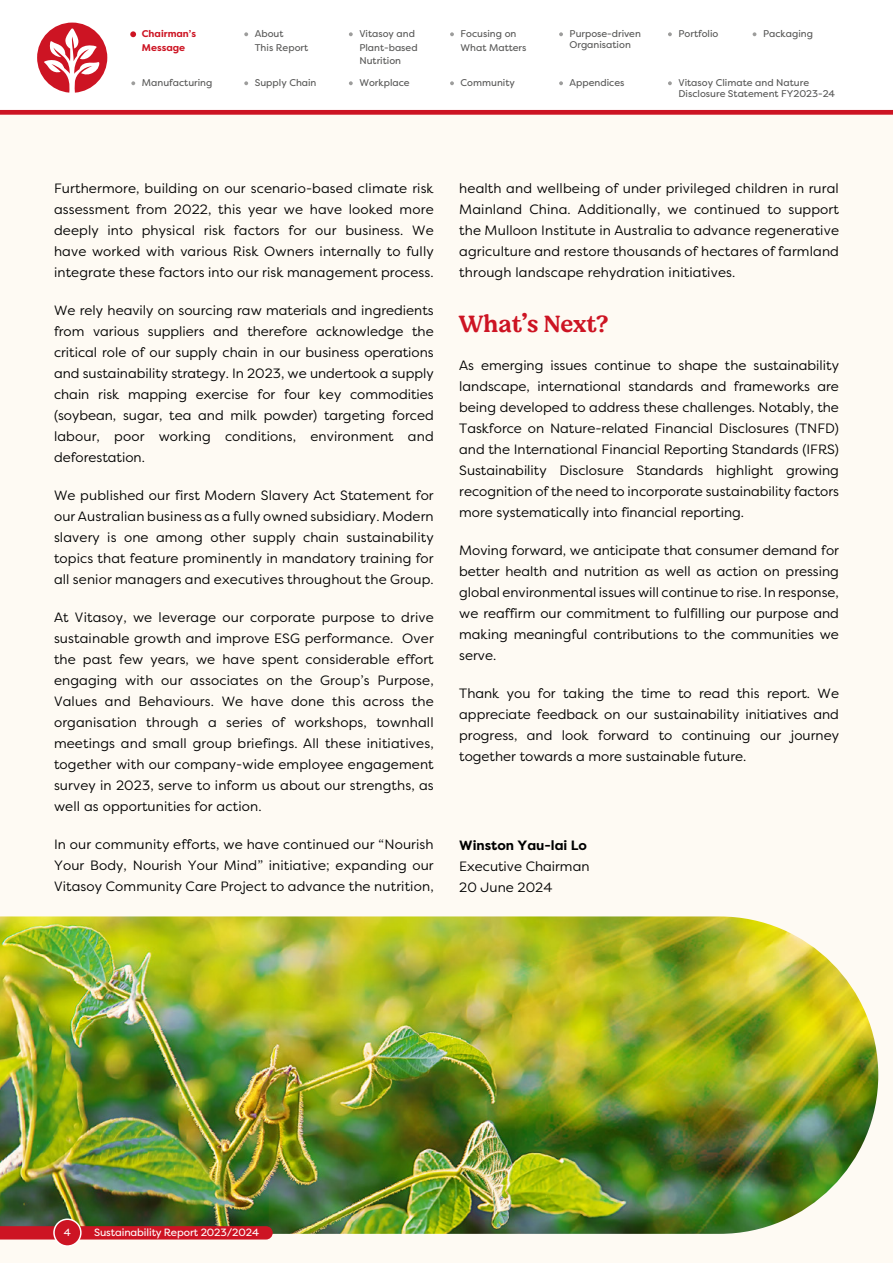
<style>
.page{position:relative;width:893px;height:1263px;background:#fefaf3}
.page>*{position:absolute;margin:0;border:0;box-sizing:border-box;transform-origin:0 0}
.t1{font:500 24px "Moranga";color:#cd1423}
.t2{font:13.5px/21px "Filson Pro";letter-spacing:.01em;color:#000;text-align:justify}
.t3{font:700 13.5px "Filson Pro";color:#000}
.t4{font:10.5px "Filson Pro";letter-spacing:-.01em;color:#fff}
.t5{font:9.75px/13.4px "Filson Pro";color:#575756}
.t6{font:700 9.75px/13.4px "Filson Pro";color:#cd1423}
</style>
<div class="page">
<div style="left:0;top:0;width:893px;height:112px;background:#fff"></div>
<svg style="left:37px;top:23px;width:70px;height:70px"></svg>
<svg style="left:0;top:110px;width:893px;height:5px;background:#cf222f"></svg>
<svg style="left:244px;top:32px;width:4px;height:4px"></svg>
<svg style="left:349px;top:32px;width:4px;height:4px"></svg>
<svg style="left:450px;top:32px;width:4px;height:4px"></svg>
<svg style="left:559px;top:32px;width:4px;height:4px"></svg>
<svg style="left:668px;top:32px;width:4px;height:4px"></svg>
<svg style="left:130px;top:31px;width:6px;height:6px"></svg>
<svg style="left:244px;top:81px;width:4px;height:4px"></svg>
<svg style="left:131px;top:81px;width:4px;height:4px"></svg>
<svg style="left:753px;top:32px;width:3px;height:4px"></svg>
<svg style="left:349px;top:81px;width:4px;height:4px"></svg>
<svg style="left:450px;top:81px;width:4px;height:4px"></svg>
<svg style="left:559px;top:81px;width:4px;height:4px"></svg>
<svg style="left:668px;top:81px;width:4px;height:4px"></svg>
<img style="left:0;top:916px;width:878px;height:318px">
<svg style="left:0;top:1226px;width:273px;height:13px;background:#ca1523"></svg>
<div style="left:54px;top:1219px;width:27px;height:27px;background:#cd1423;border-radius:50%"></div>
<div style="left:53px;top:1218px;width:29px;height:29px;border:2px solid #fff;border-radius:50%"></div>
<p class="t6" style="left:142px;top:27px;width:56px">Chairman’s<br>Message</p>
<p class="t5" style="left:461px;top:27px;width:67px">Focusing on<br>What Matters</p>
<p class="t5" style="left:359px;top:27px;width:60px">Vitasoy and<br>Plant-based<br>Nutrition</p>
<p class="t5" style="left:678px;top:27px;width:42px">Portfolio</p>
<p class="t5" style="left:763px;top:27px;width:51px">Packaging</p>
<p class="t5" style="left:255px;top:27px;width:55px">About<br>This Report</p>
<p class="t5" style="left:570px;top:28px;width:73px;line-height:11.2px">Purpose-driven<br>Organisation</p>
<p class="t5" style="left:142px;top:76px;width:72px">Manufacturing</p>
<p class="t5" style="left:255px;top:76px;width:63px">Supply Chain</p>
<p class="t5" style="left:359px;top:76px;width:52px">Workplace</p>
<p class="t5" style="left:461px;top:76px;width:56px">Community</p>
<p class="t5" style="left:570px;top:76px;width:56px">Appendices</p>
<p class="t5" style="left:678px;top:77px;width:158px;line-height:11.2px">Vitasoy Climate and Nature<br>Disclosure Statement FY2023-24</p>
<p class="t2" style="left:54px;top:177px;width:381px">Furthermore, building on our scenario-based climate risk assessment from 2022, this year we have looked more deeply into physical risk factors for our business. We have worked with various Risk Owners internally to fully integrate these factors into our risk management process.</p>
<p class="t2" style="left:54px;top:299px;width:381px">We rely heavily on sourcing raw materials and ingredients from various suppliers and therefore acknowledge the critical role of our supply chain in our business operations and sustainability strategy. In 2023, we undertook a supply chain risk mapping exercise for four key commodities (soybean, sugar, tea and milk powder) targeting forced labour, poor working conditions, environment and deforestation.</p>
<p class="t2" style="left:54px;top:484px;width:381px">We published our first Modern Slavery Act Statement for our Australian business as a fully owned subsidiary. Modern slavery is one among other supply chain sustainability topics that feature prominently in mandatory training for all senior managers and executives throughout the Group.</p>
<p class="t2" style="left:54px;top:606px;width:381px">At Vitasoy, we leverage our corporate purpose to drive sustainable growth and improve ESG performance. Over the past few years, we have spent considerable effort engaging with our associates on the Group’s Purpose, Values and Behaviours. We have done this across the organisation through a series of workshops, townhall meetings and small group briefings. All these initiatives, together with our company-wide employee engagement survey in 2023, serve to inform us about our strengths, as well as opportunities for action.</p>
<p class="t2" style="left:54px;top:833px;width:381px">In our community efforts, we have continued our “Nourish Your Body, Nourish Your Mind” initiative; expanding our Vitasoy Community Care Project to advance the nutrition,</p>
<p class="t2" style="left:459px;top:177px;width:381px">health and wellbeing of under privileged children in rural Mainland China. Additionally, we continued to support the Mulloon Institute in Australia to advance regenerative agriculture and restore thousands of hectares of farmland through landscape rehydration initiatives.</p>
<h1 class="t1" style="left:459px;top:308px;width:151px">What’s Next?</h1>
<p class="t2" style="left:459px;top:355px;width:381px">As emerging issues continue to shape the sustainability landscape, international standards and frameworks are being developed to address these challenges. Notably, the Taskforce on Nature-related Financial Disclosures (TNFD) and the International Financial Reporting Standards (IFRS)<br>Sustainability Disclosure Standards highlight growing recognition of the need to incorporate sustainability factors more systematically into financial reporting.</p>
<p class="t2" style="left:459px;top:540px;width:381px">Moving forward, we anticipate that consumer demand for better health and nutrition as well as action on pressing global environmental issues will continue to rise. In response, we reaffirm our commitment to fulfilling our purpose and making meaningful contributions to the communities we serve.</p>
<p class="t2" style="left:459px;top:683px;width:381px">Thank you for taking the time to read this report. We appreciate feedback on our sustainability initiatives and progress, and look forward to continuing our journey together towards a more sustainable future.</p>
<p class="t3" style="left:459px;top:837px;width:129px">Winston Yau-lai Lo</p>
<p class="t2" style="left:459px;top:856px;width:132px">Executive Chairman<br>20 June 2024</p>
<p class="t4" style="left:64px;top:1226px;width:9px">4</p>
<p class="t4" style="left:94px;top:1226px;width:167px">Sustainability Report 2023/2024</p>
</div>
